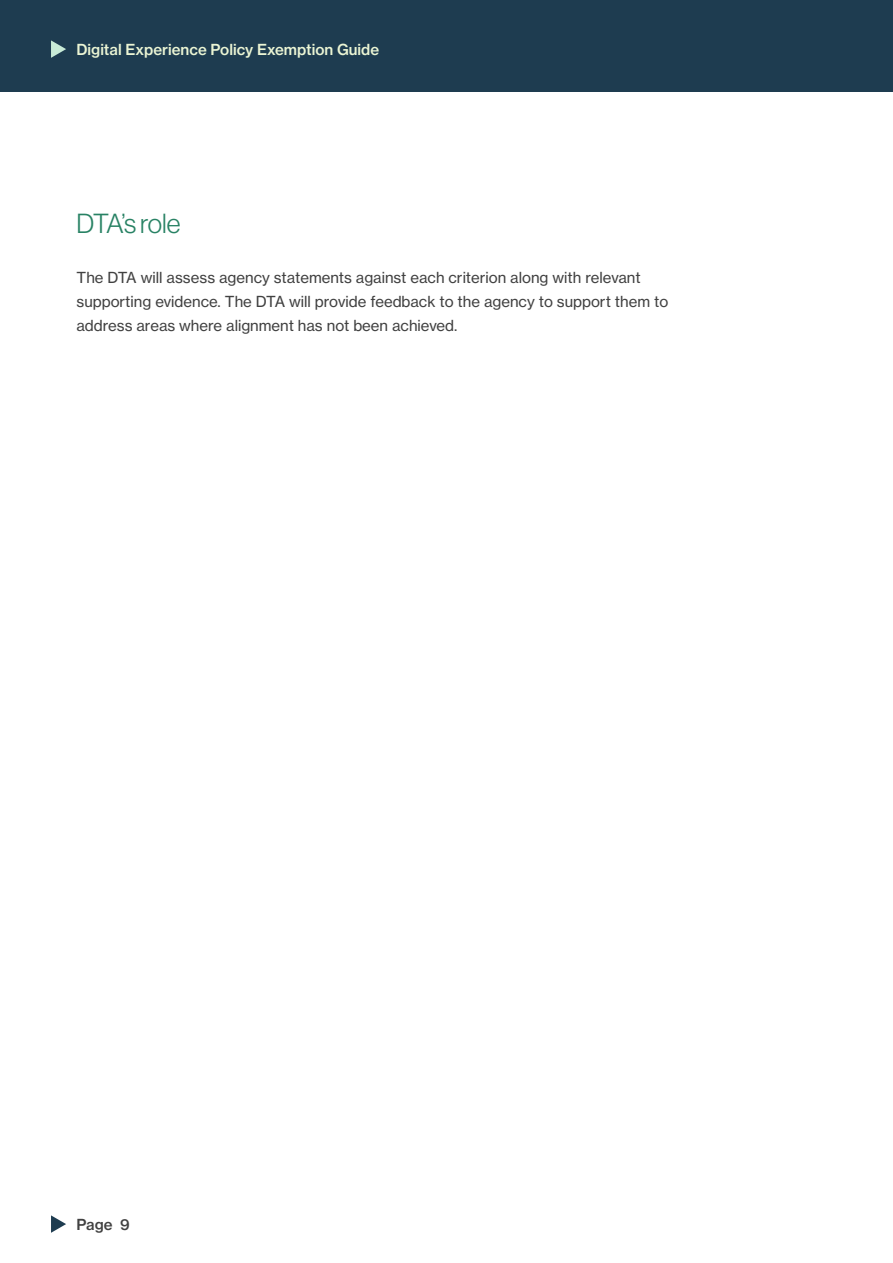
<style>
.page{position:relative;width:893px;height:1263px;background:#fff}
.page>*{position:absolute;margin:0;border:0;box-sizing:border-box;transform-origin:0 0}
.Heading_3{font:27px "N Haas Grotesk DS Pro 45 Lt";letter-spacing:-.025em;color:#288264}
.t1{font:15px/24px "N Haas Grotesk TX Pro 55 Rg";color:#414141}
.t2{font:15px "N Haas Grotesk TX Pro 65 Md";color:#ebf5d4}
.t3{font:15px "N Haas Grotesk TX Pro 65 Md";color:#414141}
</style>
<div class="page">
<div style="left:0;top:0;width:893px;height:91px;background:#1e3c50"></div>
<svg style="left:51px;top:40px;width:15px;height:18px"></svg>
<svg style="left:51px;top:1215px;width:15px;height:18px"></svg>
<p class="t2" style="left:77px;top:40px;width:304px">Digital Experience Policy Exemption Guide</p>
<h3 class="Heading_3" style="left:77px;top:209px;width:106px">DTA’s role</h3>
<p class="t1" style="left:77px;top:265px;width:593px">The DTA will assess agency statements against each criterion along with relevant supporting evidence. The DTA will provide feedback to the agency to support them to address areas where alignment has not been achieved.</p>
<p class="t3" style="left:77px;top:1215px;width:55px">Page 9</p>
</div>
